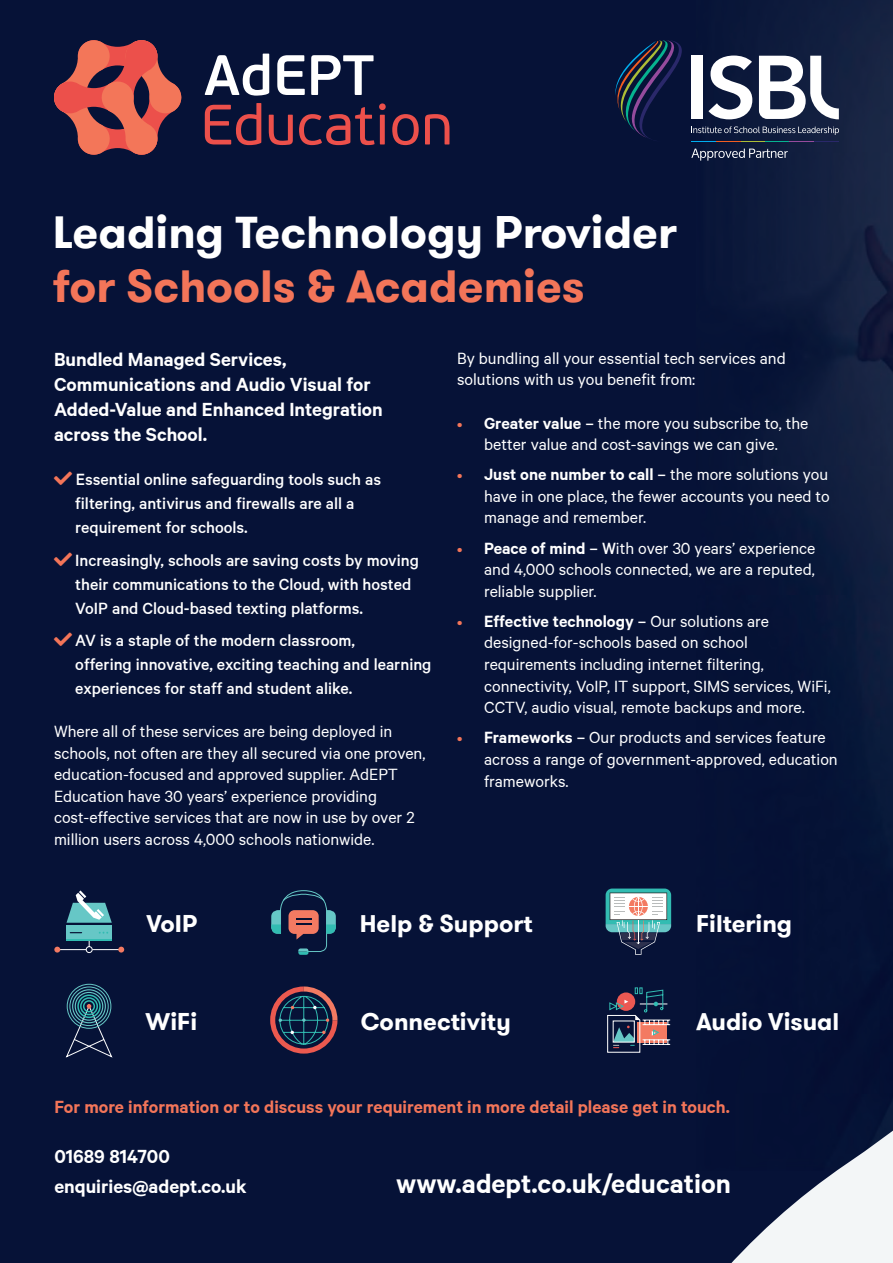
<style>
.page{position:relative;width:893px;height:1263px;background:#061237}
.page>*{position:absolute;margin:0;border:0;box-sizing:border-box;transform-origin:0 0}
.t1{font:56.7px "PF Beau Sans Pro";color:#ec504b}
.t2{font:600 56.7px "PF Beau Sans Pro";color:#fff}
.t3{font:700 45px/54px "GT Walsheim";color:#fff}
.t4{font:600 30px "Calibre";color:#fff}
.t5{font:700 24px "GT Walsheim";color:#fff}
.t6{font:600 21px/25.2px "Calibre";color:#fff}
.t7{font:600 19.5px "Calibre";color:#f37559}
.t8{font:18px/21.6px "Calibre";color:#fff}
.t9{font:500 18px/24px "Calibre";color:#fff}
.s1{color:#f37559}
.s2{font-weight:500;font-size:15px;color:#f37559}
.s3{font-weight:600}
.s4{font-weight:500}
</style>
<div class="page">
<svg style="left:605px;top:0;width:288px;height:1263px"></svg>
<svg style="left:54px;top:40px;width:128px;height:115px"></svg>
<svg style="left:270px;top:986px;width:67px;height:67px"></svg>
<svg style="left:271px;top:890px;width:65px;height:65px"></svg>
<svg style="left:65px;top:983px;width:48px;height:75px"></svg>
<svg style="left:607px;top:987px;width:63px;height:66px"></svg>
<div style="left:67px;top:925px;width:45px;height:15px;background:#66c7c6"></div>
<svg style="left:54px;top:929px;width:70px;height:24px"></svg>
<hr style="left:67px;top:939px;width:45px;height:1px;background:#32bcb2">
<svg style="left:67px;top:890px;width:45px;height:33px"></svg>
<svg style="left:606px;top:888px;width:65px;height:67px"></svg>
<svg style="left:691px;top:148px;width:97px;height:13px"></svg>
<svg style="left:615px;top:40px;width:224px;height:102px"></svg>
<p class="t2" style="left:204px;top:42px;width:172px">AdEPT</p>
<p class="t1" style="left:201px;top:92px;width:254px">Education</p>
<p class="t3" style="left:53px;top:206px;width:625px">Leading Technology Provider <span class="s1">for Schools &amp; Academies</span></p>
<p class="t6" style="left:54px;top:346px;width:330px">Bundled Managed Services,<br>Communications and Audio Visual for<br>Added-Value and Enhanced Integration across the School.</p>
<p class="t9" style="left:75px;top:467px;width:307px">Essential online safeguarding tools such as filtering, antivirus and firewalls are all a requirement for schools.</p>
<p class="t9" style="left:75px;top:548px;width:345px">Increasingly, schools are saving costs by moving their communications to the Cloud, with hosted<br>VoIP and Cloud-based texting platforms.</p>
<p class="t9" style="left:75px;top:628px;width:358px">AV is a staple of the modern classroom,<br>offering innovative, exciting teaching and learning experiences for staff and student alike.</p>
<p class="t8" style="left:54px;top:720px;width:373px">Where all of these services are being deployed in schools, not often are they all secured via one proven, education-focused and approved supplier. AdEPT Education have 30 years’ experience providing cost-effective services that are now in use by over 2 million users across 4,000 schools nationwide.</p>
<p class="t8" style="left:457px;top:347px;width:330px">By bundling all your essential tech services and solutions with us you benefit from:</p>
<p class="t8" style="left:457px;top:412px;width:353px;text-align:center"><span class="s2">•</span> <span class="s3">Greater value</span> <span class="s4">–</span> the more you subscribe to, the better value and cost-savings we can give.</p>
<p class="t8" style="left:484px;top:464px;width:347px;text-align:justify;text-indent:-27px"><span class="s2">•</span> <span class="s3">Just one number to call</span> <span class="s4">–</span> the more solutions you have in one place, the fewer accounts you need to manage and remember.</p>
<p class="t8" style="left:484px;top:537px;width:333px;text-align:justify;text-indent:-27px"><span class="s2">•</span> <span class="s3">Peace of mind</span> <span class="s4">– W</span>ith over 30 years’ experience and 4,000 schools connected, we are a reputed, reliable supplier.</p>
<p class="t8" style="left:484px;top:610px;width:348px;text-indent:-27px"><span class="s2">•</span> <span class="s3">Effective technology</span> <span class="s4">–</span> Our solutions are designed-for-schools based on school requirements including internet filtering, connectivity, VoIP, IT support, SIMS services, WiFi, CCTV, audio visual, remote backups and more.</p>
<p class="t8" style="left:484px;top:727px;width:355px;text-indent:-27px"><span class="s2">•</span> <span class="s3">Frameworks</span> <span class="s4">–</span> Our products and services feature across a range of government-approved, education frameworks.</p>
<p class="t5" style="left:147px;top:908px;width:52px">VoIP</p>
<p class="t5" style="left:696px;top:908px;width:98px">Filtering</p>
<p class="t5" style="left:360px;top:908px;width:174px">Help &amp; Support</p>
<p class="t5" style="left:146px;top:1005px;width:53px">WiFi</p>
<p class="t5" style="left:361px;top:1006px;width:152px">Connectivity</p>
<p class="t5" style="left:696px;top:1006px;width:145px">Audio Visual</p>
<p class="t7" style="left:54px;top:1097px;width:677px">For more information or to discuss your requirement in more detail please get in touch.</p>
<p class="t6" style="left:54px;top:1142px;width:194px;line-height:29.4px">01689 814700 enquiries@adept.co.uk</p>
<p class="t4" style="left:396px;top:1168px;width:336px">www.adept.co.uk/education</p>
</div>
